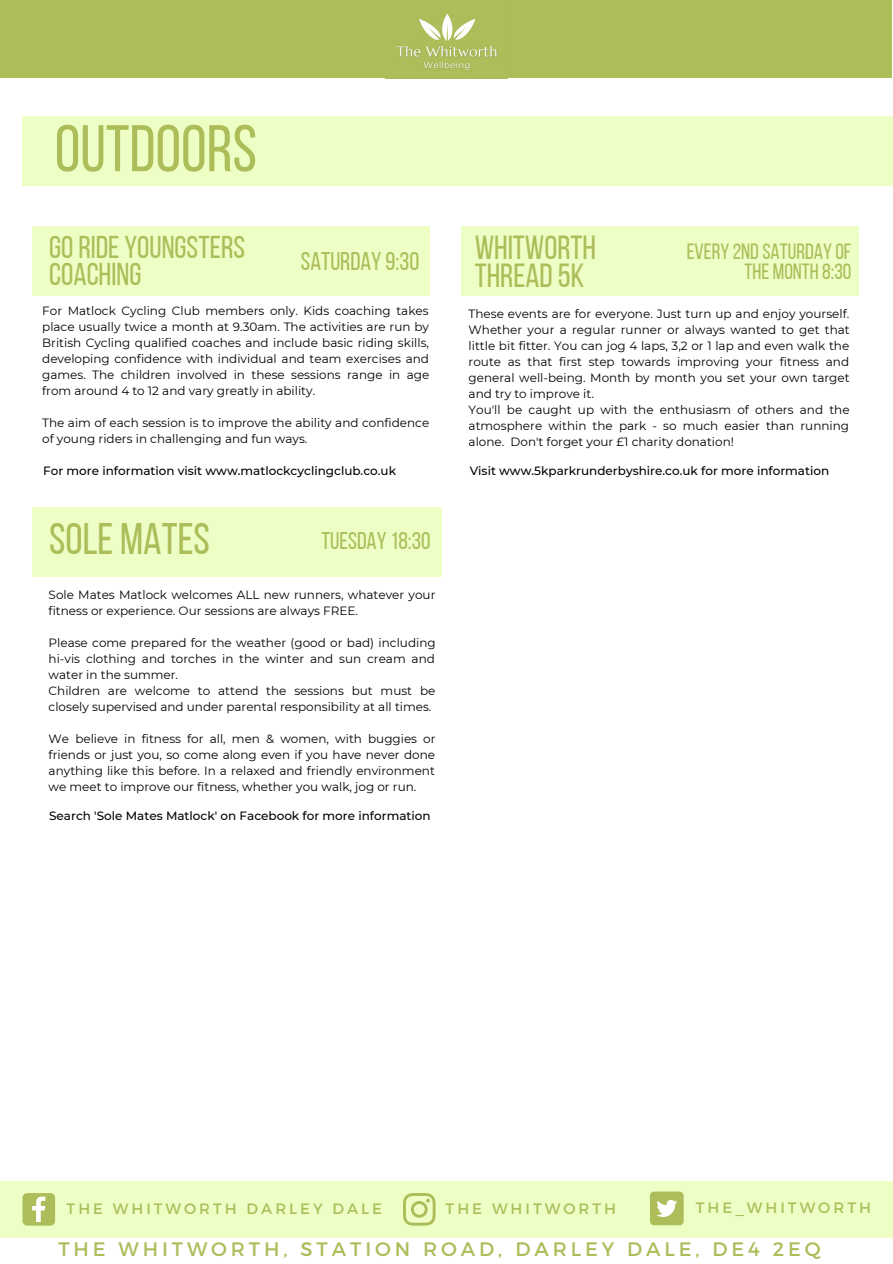
<style>
.page{position:relative;width:893px;height:1264px;background:#fff}
.page>*{position:absolute;margin:0;border:0;box-sizing:border-box;transform-origin:0 0}
.t1{font:65.7px "Bebas Neue";color:#acbd5a}
.t2{font:44.1px "Bebas Neue";color:#acbd5a}
.t3{font:33.3px/27.5px "Bebas Neue";color:#acbd5a}
.t4{font:31.5px/27px "Bebas Neue";color:#acbd5a}
.t5{font:25.5px "Bebas Neue";color:#acbd5a}
.t6{font:24.15px "Bebas Neue";color:#acbd5a}
.t7{font:22.05px/20.7px "Bebas Neue";color:#acbd5a;text-align:right}
.t8{font:19.5px "Montserrat";letter-spacing:.2em;color:#acbd5a}
.t9{font:15px "Montserrat";letter-spacing:.2em;color:#acbd5a}
.t10{font:12px/16px "Montserrat";color:#000}
.t11{font:500 12px "Montserrat";color:#000}
</style>
<div class="page">
<div style="left:0;top:0;width:891px;height:78px;background:#acbd5a"></div>
<img style="left:385px;top:13px;width:122px;height:66px">
<div style="left:32px;top:226px;width:397px;height:69px;background:#eeffc6"></div>
<div style="left:462px;top:226px;width:396px;height:69px;background:#eeffc6"></div>
<div style="left:32px;top:507px;width:409px;height:69px;background:#eeffc6"></div>
<div style="left:22px;top:116px;width:870px;height:69px;background:#eeffc6"></div>
<div style="left:0;top:1181px;width:892px;height:56px;background:#eeffc6"></div>
<svg style="left:22px;top:1193px;width:33px;height:32px"></svg>
<svg style="left:403px;top:1193px;width:32px;height:32px"></svg>
<div style="left:650px;top:1191px;width:33px;height:34px;background:#acbd5a;border-radius:4px"></div>
<svg style="left:656px;top:1199px;width:21px;height:17px"></svg>
<h1 class="t1" style="left:55px;top:122px;width:204px">OUTDOORS</h1>
<h3 class="t4" style="left:49px;top:236px;width:197px">GO RIDE YOUNGSTERS<br>COACHING</h3>
<h3 class="t3" style="left:474px;top:237px;width:123px">WHITWORTH<br>THREAD5K</h3>
<h3 class="t5" style="left:301px;top:251px;width:120px">SATURDAY 9:30</h3>
<h3 class="t7" style="left:686px;top:243px;width:166px">EVERY 2NDSATURDAY OF<br>THE MONTH 8:30</h3>
<p class="t10" style="left:42px;top:303px;width:388px;text-align:justify">For Matlock Cycling Club members only. Kids coaching takes place usually twice a month at 9.30am. The activities are run by British Cycling qualified coaches and include basic riding skills, developing confidence with individual and team exercises and games. The children involved in these sessions range in age from around 4 to 12 and vary greatly in ability.</p>
<p class="t10" style="left:42px;top:415px;width:388px">The aim of each session is to improve the ability and confidence of young riders in challenging and fun ways.</p>
<p class="t11" style="left:43px;top:463px;width:354px">For more information visit www.matlockcyclingclub.co.uk</p>
<h2 class="t2" style="left:49px;top:521px;width:162px">SOLE MATES</h2>
<h3 class="t6" style="left:321px;top:531px;width:110px">TUESDAY 18:30</h3>
<p class="t10" style="left:49px;top:586px;width:388px">Sole Mates Matlock welcomes ALL new runners, whatever your fitness or experience. Our sessions are always FREE.</p>
<p class="t10" style="left:49px;top:634px;width:388px">Please come prepared for the weather (good or bad) including hi-vis clothing and torches in the winter and sun cream and water in the summer.<br>Children are welcome to attend the sessions but must be closely supervised and under parental responsibility at all times.</p>
<p class="t10" style="left:49px;top:730px;width:388px;text-align:justify">We believe in fitness for all, men &amp; women, with buggies or friends or just you, so come along even if you have never done anything like this before. In a relaxed and friendly environment we meet to improve our fitness, whether you walk, jog or run.</p>
<p class="t11" style="left:49px;top:808px;width:383px">Search 'Sole Mates Matlock' on Facebook for more information</p>
<p class="t10" style="left:468px;top:305px;width:382px">These events are for everyone. Just turn up and enjoy yourself.<br>Whether your a regular runner or always wanted to get that little bit fitter. You can jog 4 laps, 3,2 or 1 lap and even walk the route as that first step towards improving your fitness and general well-being. Month by month you set your own target and try to improve it.<br>You'll be caught up with the enthusiasm of others and the atmosphere within the park - so much easier than running alone. Don't forget your £1 charity donation!</p>
<p class="t11" style="left:469px;top:463px;width:361px">Visit www.5kparkrunderbyshire.co.uk for more information</p>
<p class="t9" style="left:67px;top:1198px;width:317px">THE WHITWORTH DARLEY DALE</p>
<p class="t9" style="left:445px;top:1198px;width:172px">THE WHITWORTH</p>
<p class="t9" style="left:695px;top:1198px;width:176px">THE_WHITWORTH</p>
<h3 class="t8" style="left:58px;top:1236px;width:764px">THE WHITWORTH, STATION ROAD, DARLEY DALE, DE4 2EQ</h3>
</div>
